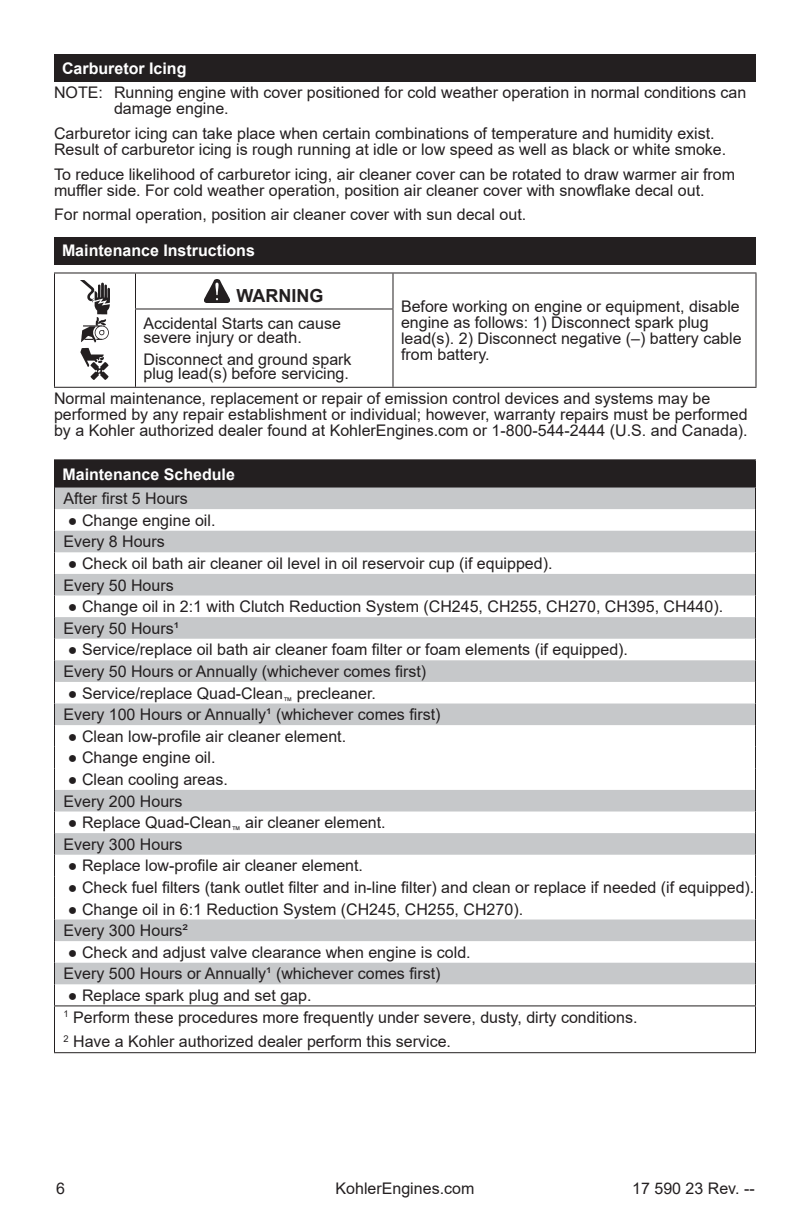
<style>
.page{position:relative;width:792px;height:1224px;background:#fff}
.page>*{position:absolute;margin:0;border:0;box-sizing:border-box;transform-origin:0 0}
.t1{font:700 18px "Arial";color:#231f20}
.t2{font:16px/21.6px "Arial";color:#231f20}
.t3{font:700 16px "Arial";color:#fff}
</style>
<div class="page">
<div style="left:54px;top:54px;width:702px;height:28px;background:#231f20"></div>
<div style="left:54px;top:237px;width:702px;height:27px;background:#231f20"></div>
<hr style="left:54px;top:272px;width:82px;height:1px;background:#231f20">
<hr style="left:54px;top:273px;width:1px;height:36px;background:#231f20">
<hr style="left:136px;top:272px;width:257px;height:1px;background:#231f20">
<hr style="left:135px;top:273px;width:1px;height:35px;background:#231f20">
<hr style="left:393px;top:272px;width:364px;height:1px;background:#231f20">
<hr style="left:392px;top:273px;width:1px;height:35px;background:#231f20">
<hr style="left:756px;top:273px;width:1px;height:36px;background:#231f20">
<hr style="left:54px;top:309px;width:1px;height:78px;background:#231f20">
<hr style="left:135px;top:308px;width:258px;height:1px;background:#231f20">
<hr style="left:135px;top:309px;width:1px;height:78px;background:#231f20">
<hr style="left:392px;top:309px;width:1px;height:78px;background:#231f20">
<hr style="left:756px;top:309px;width:1px;height:78px;background:#231f20">
<hr style="left:54px;top:387px;width:703px;height:1px;background:#231f20">
<img style="left:80px;top:280px;width:30px;height:99px">
<img style="left:205px;top:280px;width:25px;height:22px">
<div style="left:54px;top:460px;width:702px;height:28px;background:#231f20"></div>
<svg style="left:55px;top:488px;width:700px;height:496px"></svg>
<hr style="left:54px;top:459px;width:702px;height:1px;background:#231f20">
<svg style="left:54px;top:488px;width:1px;height:517px"></svg>
<svg style="left:755px;top:460px;width:1px;height:545px"></svg>
<hr style="left:54px;top:1005px;width:702px;height:1px;background:#231f20">
<hr style="left:54px;top:1006px;width:1px;height:46px;background:#231f20">
<hr style="left:755px;top:1006px;width:1px;height:46px;background:#231f20">
<hr style="left:54px;top:1052px;width:702px;height:1px;background:#231f20">
<p class="t3" style="left:62px;top:59px;width:126px">Carburetor Icing</p>
<p class="t2" style="left:114px;top:85px;width:634px;line-height:16px;text-indent:-60px">NOTE: Running engine with cover positioned for cold weather operation in normal conditions can damage engine.</p>
<p class="t2" style="left:54px;top:125px;width:674px;line-height:16px">Carburetor icing can take place when certain combinations of temperature and humidity exist.<br>Result of carburetor icing is rough running at idle or low speed as well as black or white smoke.</p>
<p class="t2" style="left:54px;top:166px;width:683px;line-height:16px">To reduce likelihood of carburetor icing, air cleaner cover can be rotated to draw warmer air from muffler side. For cold weather operation, position air cleaner cover with snowflake decal out.</p>
<p class="t2" style="left:54px;top:204px;width:474px">For normal operation, position air cleaner cover with sun decal out.</p>
<p class="t3" style="left:62px;top:242px;width:194px">Maintenance Instructions</p>
<p class="t1" style="left:237px;top:286px;width:88px">WARNING</p>
<p class="t2" style="left:401px;top:298px;width:342px;line-height:16px">Before working on engine or equipment, disable engine as follows: 1) Disconnect spark plug lead(s). 2) Disconnect negative (–) battery cable from battery.</p>
<p class="t2" style="left:144px;top:316px;width:199px;line-height:14px">Accidental Starts can cause severe injury or death.</p>
<p class="t2" style="left:144px;top:353px;width:210px;line-height:14px">Disconnect and ground spark plug lead(s) before servicing.</p>
<p class="t2" style="left:54px;top:391px;width:695px;line-height:16px">Normal maintenance, replacement or repair of emission control devices and systems may be performed by any repair establishment or individual; however, warranty repairs must be performed by a Kohler authorized dealer found at KohlerEngines.com or 1-800-544-2444 (U.S. and Canada).</p>
<p class="t3" style="left:63px;top:465px;width:174px">Maintenance Schedule</p>
<p class="t2" style="left:64px;top:488px;width:126px">After first 5 Hours</p>
<p class="t2" style="left:64px;top:509px;width:153px">● Change engine oil.<br>Every 8 Hours</p>
<p class="t2" style="left:64px;top:553px;width:490px">● Check oil bath air cleaner oil level in oil reservoir cup (if equipped).<br>Every 50 Hours</p>
<p class="t2" style="left:64px;top:596px;width:661px">● Change oil in 2:1 with Clutch Reduction System (CH245, CH255, CH270, CH395, CH440).<br>Every 50 Hours¹</p>
<p class="t2" style="left:64px;top:639px;width:566px">● Service/replace oil bath air cleaner foam filter or foam elements (if equipped).<br>Every 50 Hours or Annually (whichever comes first)</p>
<p class="t2" style="left:64px;top:682px;width:378px">● Service/replace Quad-Clean<sub>™</sub> precleaner.<br>Every 100 Hours or Annually¹ (whichever comes first)</p>
<p class="t2" style="left:68px;top:725px;width:280px">● Clean low-profile air cleaner element.</p>
<p class="t2" style="left:68px;top:747px;width:149px">● Change engine oil.</p>
<p class="t2" style="left:64px;top:769px;width:166px">● Clean cooling areas.<br>Every 200 Hours</p>
<p class="t2" style="left:64px;top:812px;width:324px">● Replace Quad-Clean<sub>™</sub> air cleaner element.<br>Every 300 Hours</p>
<p class="t2" style="left:68px;top:855px;width:297px">● Replace low-profile air cleaner element.</p>
<p class="t2" style="left:68px;top:877px;width:688px">● Check fuel filters (tank outlet filter and in-line filter) and clean or replace if needed (if equipped).</p>
<p class="t2" style="left:64px;top:898px;width:461px">● Change oil in 6:1 Reduction System (CH245, CH255, CH270).<br>Every 300 Hours²</p>
<p class="t2" style="left:64px;top:941px;width:409px">● Check and adjust valve clearance when engine is cold.<br>Every 500 Hours or Annually¹ (whichever comes first)</p>
<p class="t2" style="left:64px;top:984px;width:576px;line-height:22.2px">● Replace spark plug and set gap.<br><sup>1</sup> Perform these procedures more frequently under severe, dusty, dirty conditions.</p>
<p class="t2" style="left:64px;top:1031px;width:389px"><sup>2</sup> Have a Kohler authorized dealer perform this service.</p>
<p class="t2" style="left:56px;top:1177px;width:10px">6</p>
<p class="t2" style="left:336px;top:1177px;width:140px">KohlerEngines.com</p>
<p class="t2" style="left:632px;top:1177px;width:124px">17 590 23 Rev. --</p>
</div>
